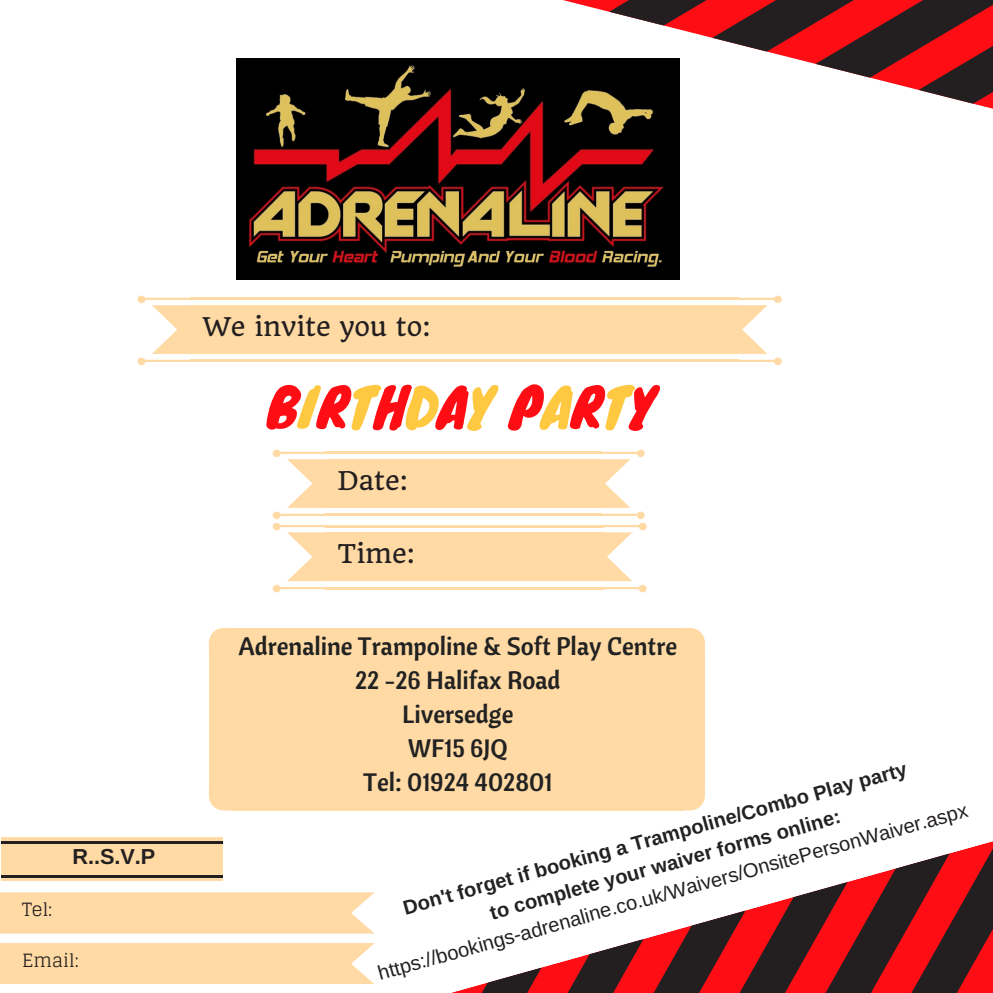
<style>
.page{position:relative;width:993px;height:993px;background:#fff}
.page>*{position:absolute;margin:0;border:0;box-sizing:border-box;transform-origin:0 0}
.t1{font:52.75px "Knewave";color:#ff0d14}
.t2{font:25.25px/33.8px "Cantora One";color:#222;text-align:center}
.t3{font:25.25px "Quando";color:#231f20}
.t4{font:700 21.75px "Arimo";color:#231f20}
.t5{font:700 20.25px/28.2px "Arimo";color:#222;text-align:center}
.t6{font:20.25px "Arimo";color:#231f20}
.t7{font:18.25px "Glegoo";color:#231f20}
.s1{color:#ffc841}
</style>
<div class="page">
<svg style="left:455px;top:841px;width:537px;height:151px"></svg>
<svg style="left:563px;top:0;width:429px;height:109px"></svg>
<svg style="left:682px;top:628px;width:22px;height:23px"></svg>
<div style="left:681px;top:651px;width:23px;height:138px;background:#ffdaa4"></div>
<div style="left:231px;top:651px;width:451px;height:138px;background:#ffdaa4"></div>
<div style="left:231px;top:627px;width:451px;height:25px;background:#ffdaa4"></div>
<svg style="left:209px;top:627px;width:23px;height:24px"></svg>
<div style="left:209px;top:651px;width:23px;height:138px;background:#ffdaa4"></div>
<div style="left:231px;top:788px;width:451px;height:22px;background:#ffdaa4"></div>
<svg style="left:209px;top:789px;width:22px;height:21px"></svg>
<svg style="left:682px;top:789px;width:22px;height:21px"></svg>
<div style="left:190px;top:305px;width:548px;height:49px;background:#ffdaa4"></div>
<hr style="left:190px;top:359px;width:548px;height:3px;background:#ffdaa4">
<hr style="left:190px;top:298px;width:548px;height:2px;background:#ffdaa4">
<svg style="left:137px;top:295px;width:54px;height:70px"></svg>
<svg style="left:737px;top:295px;width:44px;height:70px"></svg>
<div style="left:325px;top:459px;width:276px;height:48px;background:#ffdaa4"></div>
<hr style="left:325px;top:513px;width:276px;height:3px;background:#ffdaa4">
<hr style="left:325px;top:451px;width:276px;height:3px;background:#ffdaa4">
<div style="left:325px;top:532px;width:278px;height:49px;background:#ffdaa4"></div>
<hr style="left:325px;top:586px;width:278px;height:3px;background:#ffdaa4">
<hr style="left:325px;top:525px;width:278px;height:2px;background:#ffdaa4">
<svg style="left:272px;top:449px;width:54px;height:143px"></svg>
<svg style="left:600px;top:449px;width:46px;height:143px"></svg>
<div style="left:0;top:943px;width:374px;height:40px;background:#ffdaa4"></div>
<div style="left:0;top:892px;width:374px;height:40px;background:#ffdaa4"></div>
<div style="left:2px;top:837px;width:221px;height:43px;background:#ffdaa4"></div>
<hr style="left:2px;top:840px;width:221px;height:3px;background:#231f20">
<hr style="left:2px;top:875px;width:221px;height:2px;background:#231f20">
<img style="left:236px;top:58px;width:443px;height:222px">
<p class="t7" style="left:22px;top:898px;width:32px">Tel:</p>
<p class="t4" style="left:72px;top:843px;width:84px">R..S.V.P</p>
<p class="t7" style="left:22px;top:948px;width:58px">Email:</p>
<p class="t3" style="left:202px;top:311px;width:229px">We invite you to:</p>
<h1 class="t1" style="left:267px;top:364px;width:389px">B<span class="s1">I</span>R<span class="s1">T</span>H<span class="s1">D</span>A<span class="s1">Y</span> P<span class="s1">A</span>R<span class="s1">T</span>Y</h1>
<p class="t3" style="left:337px;top:465px;width:72px">Date:</p>
<p class="t3" style="left:337px;top:538px;width:79px">Time:</p>
<p class="t2" style="left:238px;top:628px;width:440px">Adrenaline Trampoline &amp; Soft Play Centre<br>22 -26 Halifax Road<br>Liversedge<br>WF15 6JQ<br>Tel: 01924 402801</p>
<p class="t5" style="left:400px;top:895px;width:523px;rotate:-16deg">Don't forget if booking a Trampoline/Combo Play party to complete your waiver forms online:</p>
<p class="t6" style="left:375px;top:964px;width:612px;rotate:-16deg">https://bookings-adrenaline.co.uk/Waivers/OnsitePersonWaiver.aspx</p>
</div>
